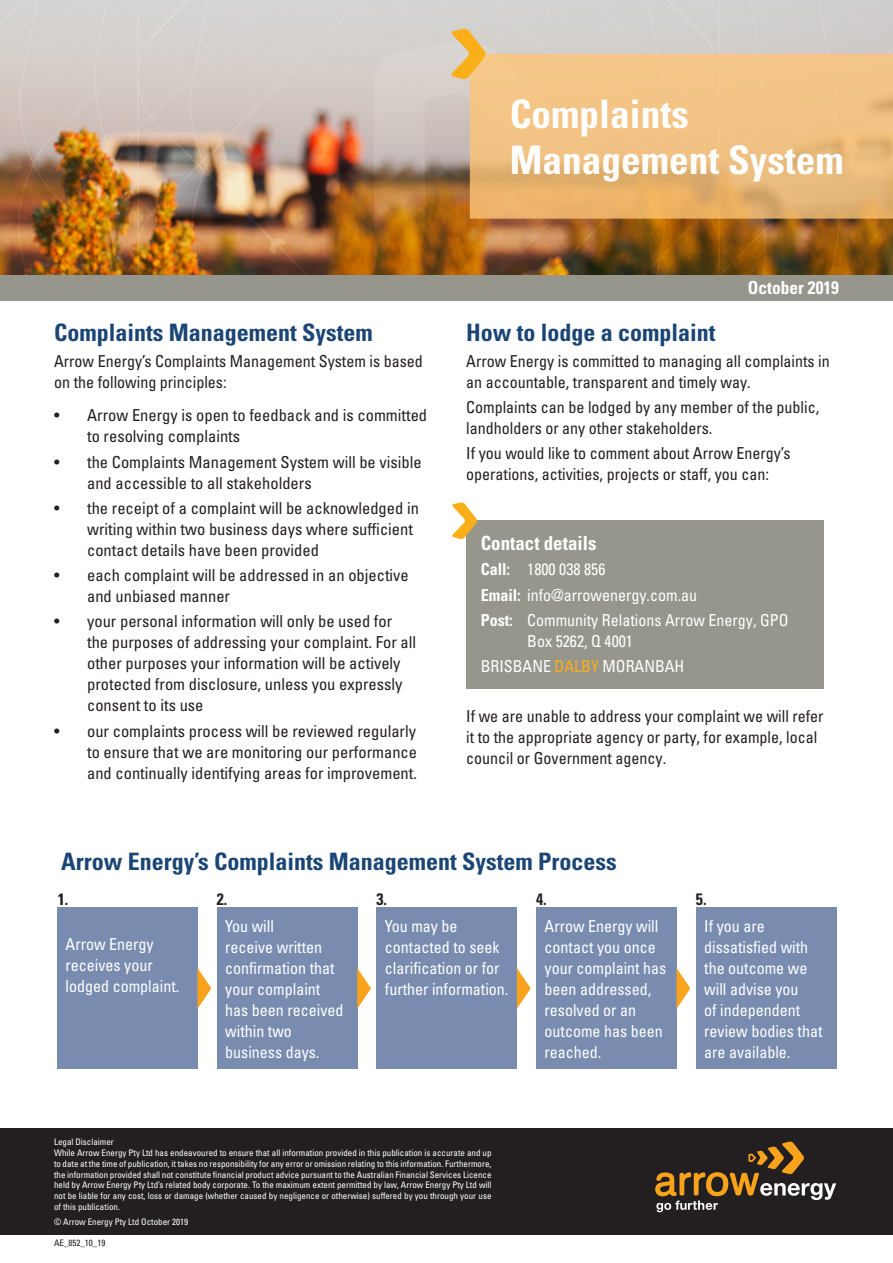
<style>
.page{position:relative;width:893px;height:1263px;background:#fff}
.page>*{position:absolute;margin:0;border:0;box-sizing:border-box;transform-origin:0 0}
.title_block{font:700 condensed 39.3px/46.5px "Univers LT Pro";color:#fff}
.heading_blue{font:700 condensed 24px "Univers LT Pro";color:#1a4574}
.Body_copy{font:700 condensed 19.5px "Univers LT Pro";color:#fff}
.Body_copy-2{font:700 condensed 18px "Univers LT Pro";color:#fff}
.Body_copy-3{font:condensed 16.5px/21px "Univers LT Pro";color:#231f20}
.Body_copy-4{font:condensed 16.5px/21px "Univers LT Pro";color:#fff}
.Body_copy-5{font:700 condensed 16.5px "Univers LT Pro";color:#231f20}
.table_copy{font:condensed 9px/10.8px "Univers LT Pro";color:#fff;text-align:justify}
.t1{font:condensed 9px "Univers LT Pro";color:#231f20}
.s1{font-weight:700}
.s2{color:#faaf18}
</style>
<div class="page">
<img style="left:0;top:0;width:893px;height:275px">
<div style="left:57px;top:908px;width:141px;height:161px;background:#798cb0"></div>
<div style="left:536px;top:908px;width:140px;height:161px;background:#798cb0"></div>
<div style="left:217px;top:908px;width:140px;height:161px;background:#798cb0"></div>
<div style="left:696px;top:908px;width:140px;height:161px;background:#798cb0"></div>
<div style="left:377px;top:908px;width:140px;height:161px;background:#798cb0"></div>
<div style="left:0;top:275px;width:893px;height:26px;background:#96968d"></div>
<div style="left:0;top:1128px;width:893px;height:106px;background:#231f20"></div>
<svg style="left:655px;top:1141px;width:181px;height:71px"></svg>
<svg style="left:517px;top:968px;width:14px;height:41px"></svg>
<svg style="left:357px;top:968px;width:14px;height:41px"></svg>
<svg style="left:198px;top:968px;width:13px;height:40px"></svg>
<svg style="left:676px;top:968px;width:14px;height:41px"></svg>
<div style="left:466px;top:520px;width:358px;height:168px;background:#96968d"></div>
<svg style="left:452px;top:502px;width:25px;height:37px"></svg>
<svg style="left:470px;top:54px;width:423px;height:165px;background:#edbd7c"></svg>
<svg style="left:451px;top:29px;width:35px;height:50px;background:#ecbf6b"></svg>
<p class="title_block" style="left:510px;top:90px;width:335px">Complaints<br>Management System</p>
<p class="heading_blue" style="left:54px;top:318px;width:320px">Complaints Management System</p>
<p class="Body_copy-3" style="left:54px;top:350px;width:370px">Arrow Energy’s Complaints Management System is based</p>
<p class="Body_copy-3" style="left:54px;top:371px;width:174px">on the following principles:</p>
<p class="Body_copy-3" style="left:87px;top:405px;width:341px;text-indent:-33px">• Arrow Energy is open to feedback and is committed to resolving complaints</p>
<p class="Body_copy-3" style="left:87px;top:451px;width:336px;text-indent:-33px">• the Complaints Management System will be visible and accessible to all stakeholders</p>
<p class="Body_copy-3" style="left:87px;top:497px;width:333px;text-indent:-33px">• the receipt of a complaint will be acknowledged in writing within two business days where sufficient contact details have been provided</p>
<p class="Body_copy-3" style="left:87px;top:564px;width:323px;text-indent:-33px">• each complaint will be addressed in an objective and unbiased manner</p>
<p class="Body_copy-3" style="left:87px;top:611px;width:330px;text-indent:-33px">• your personal information will only be used for the purposes of addressing your complaint. For all other purposes your information will be actively protected from disclosure, unless you expressly consent to its use</p>
<p class="Body_copy-3" style="left:87px;top:720px;width:331px;text-align:justify;text-indent:-33px">• our complaints process will be reviewed regularly to ensure that we are monitoring our performance and continually identifying areas for improvement.</p>
<p class="Body_copy-2" style="left:748px;top:277px;width:93px">October 2019</p>
<p class="heading_blue" style="left:466px;top:318px;width:251px">How to lodge a complaint</p>
<p class="Body_copy-3" style="left:466px;top:350px;width:365px">Arrow Energy is committed to managing all complaints in an accountable, transparent and timely way.</p>
<p class="Body_copy-3" style="left:466px;top:396px;width:354px">Complaints can be lodged by any member of the public, landholders or any other stakeholders.</p>
<p class="Body_copy-3" style="left:466px;top:442px;width:326px">If you would like to comment about Arrow Energy’s operations, activities, projects or staff, you can:</p>
<p class="Body_copy" style="left:481px;top:531px;width:117px">Contact details</p>
<p class="Body_copy-4" style="left:481px;top:559px;width:126px"><span class="s1">Call:</span> 1800 038 856</p>
<p class="Body_copy-4" style="left:481px;top:584px;width:218px"><span class="s1">Email:</span> info@arrowenergy.com.au</p>
<p class="Body_copy-4" style="left:527px;top:609px;width:263px;text-indent:-46px"><span class="s1">Post:</span> Community Relations Arrow Energy, GPO<br>Box 5262, Q 4001</p>
<p class="Body_copy-4" style="left:481px;top:655px;width:205px">BRISBANE <span class="s2">DALBY</span> MORANBAH</p>
<p class="Body_copy-3" style="left:466px;top:706px;width:359px">If we are unable to address your complaint we will refer it to the appropriate agency or party, for example, local council or Government agency.</p>
<p class="heading_blue" style="left:61px;top:846px;width:557px">Arrow Energy’s Complaints Management System Process</p>
<p class="Body_copy-5" style="left:58px;top:889px;width:12px">1.</p>
<p class="Body_copy-5" style="left:217px;top:889px;width:12px">2.</p>
<p class="Body_copy-5" style="left:377px;top:889px;width:12px">3.</p>
<p class="Body_copy-5" style="left:536px;top:889px;width:12px">4.</p>
<p class="Body_copy-5" style="left:696px;top:889px;width:12px">5.</p>
<p class="Body_copy-4" style="left:66px;top:933px;width:115px">Arrow Energy receives your lodged complaint.</p>
<p class="Body_copy-4" style="left:225px;top:915px;width:120px">You will<br>receive written confirmation that your complaint has been received within two business days.</p>
<p class="Body_copy-4" style="left:545px;top:915px;width:123px">Arrow Energy will contact you once your complaint has been addressed, resolved or an outcome has been reached.</p>
<p class="Body_copy-4" style="left:704px;top:915px;width:120px">If you are dissatisfied with the outcome we will advise you<br>of independent review bodies that are available.</p>
<p class="Body_copy-4" style="left:385px;top:915px;width:125px">You may be contacted to seek clarification or for further information.</p>
<p class="table_copy" style="left:54px;top:1136px;width:61px">Legal Disclaimer</p>
<p class="table_copy" style="left:54px;top:1147px;width:439px">While Arrow Energy Pty Ltd has endeavoured to ensure that all information provided in this publication is accurate and up to date at the time of publication, it takes no responsibility for any error or omission relating to this information. Furthermore, the information provided shall not constitute financial product advice pursuant to the Australian Financial Services Licence held by Arrow Energy Pty Ltd’s related body corporate. To the maximum extent permitted by law, Arrow Energy Pty Ltd will not be liable for any cost, loss or damage (whether caused by negligence or otherwise) suffered by you through your use of this publication.</p>
<p class="table_copy" style="left:54px;top:1216px;width:136px">© Arrow Energy Pty Ltd October 2019</p>
<p class="t1" style="left:54px;top:1237px;width:53px">AE_852_10_19</p>
</div>
